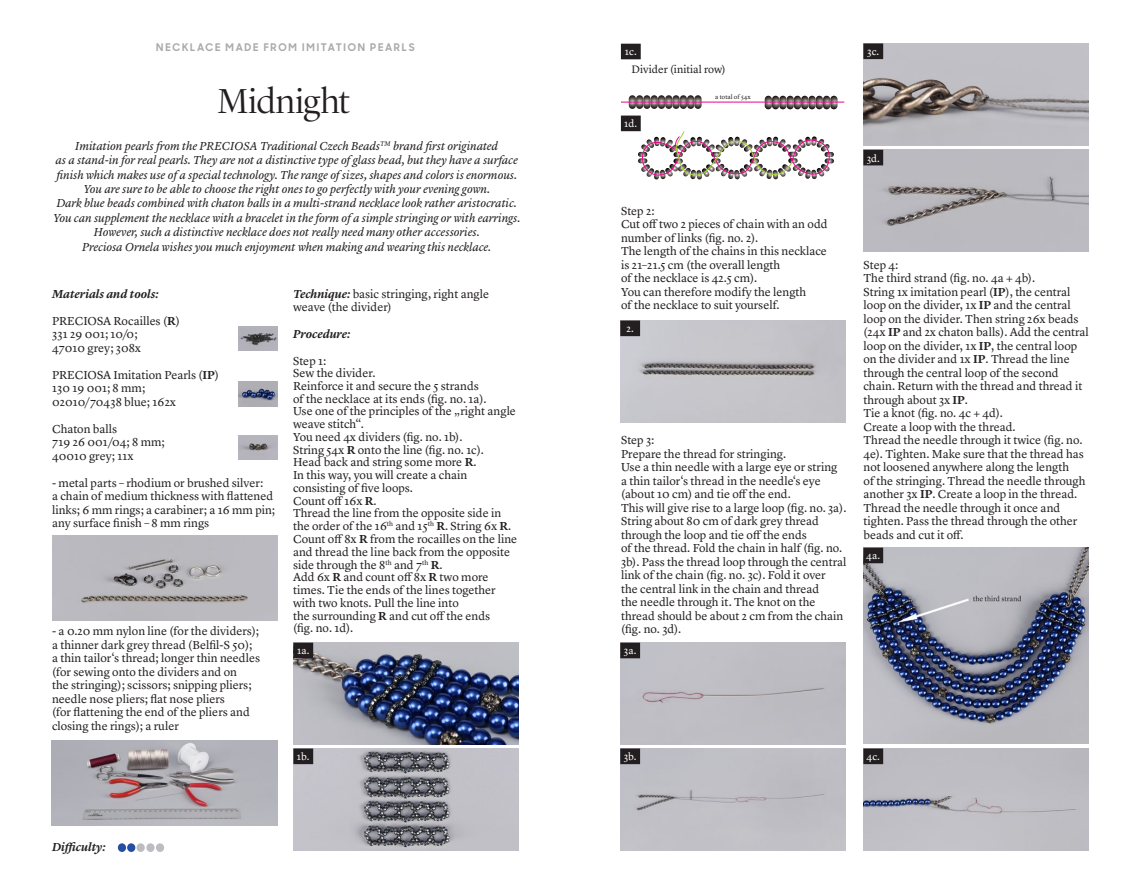
<style>
.page{position:relative;width:1140px;height:893px;background:#fff}
.page>*{position:absolute;margin:0;border:0;box-sizing:border-box;transform-origin:0 0}
.t1{font:300 36px "Lyon Display";letter-spacing:.005em;color:#231f20}
.t2{font:12px/13.5px "Lyon Text";color:#231f20}
.t3{font:italic 12px/14.4px "Lyon Text";letter-spacing:-.005em;color:#231f20;text-align:center}
.t4{font:italic 600 12px "Lyon Text";letter-spacing:-.005em;color:#231f20}
.t5{font:11.1px "Lyon Text";color:#231f20}
.t6{font:10.5px "Lyon Text";color:#fff}
.t7{font:700 10.5px "Sharp Sans Display No 1";letter-spacing:.17em;color:#a8abac}
.t8{font:6.45px "Lyon Text";color:#231f20}
.s1{font-weight:600}
.s2{font-weight:600;font-style:italic}
</style>
<div class="page">
<img style="left:239px;top:327px;width:38px;height:24px">
<img style="left:239px;top:382px;width:38px;height:24px">
<img style="left:239px;top:435px;width:38px;height:25px">
<img style="left:293px;top:749px;width:225px;height:102px">
<img style="left:293px;top:643px;width:226px;height:102px">
<img style="left:620px;top:321px;width:226px;height:102px">
<div style="left:620px;top:643px;width:226px;height:102px;background:#bebdc3"></div>
<img style="left:863px;top:150px;width:226px;height:102px">
<div style="left:863px;top:749px;width:226px;height:102px;background:#bebdc3"></div>
<img style="left:863px;top:548px;width:226px;height:195px">
<img style="left:863px;top:44px;width:226px;height:102px">
<div style="left:620px;top:749px;width:226px;height:102px;background:#c0c0c5"></div>
<svg style="left:764px;top:96px;width:73px;height:13px"></svg>
<svg style="left:628px;top:95px;width:73px;height:14px"></svg>
<hr style="left:621px;top:102px;width:223px;height:1px;background:#ed028c">
<svg style="left:638px;top:131px;width:196px;height:49px"></svg>
<div style="left:146px;top:843px;width:9px;height:9px;background:#bcbdc0;border-radius:50%"></div>
<div style="left:118px;top:843px;width:8px;height:9px;background:#264ea2;border-radius:50%"></div>
<div style="left:127px;top:843px;width:8px;height:9px;background:#264ea2;border-radius:50%"></div>
<div style="left:136px;top:843px;width:9px;height:9px;background:#bcbdc0;border-radius:50%"></div>
<div style="left:156px;top:843px;width:8px;height:9px;background:#bcbdc0;border-radius:50%"></div>
<div style="left:294px;top:643px;width:19px;height:15px;background:#231f20"></div>
<div style="left:293px;top:643px;width:20px;height:15px;border:1px solid #231f20"></div>
<div style="left:621px;top:321px;width:18px;height:15px;background:#231f20"></div>
<div style="left:620px;top:321px;width:20px;height:15px;border:1px solid #231f20"></div>
<div style="left:621px;top:643px;width:18px;height:15px;background:#231f20"></div>
<div style="left:620px;top:643px;width:20px;height:15px;border:1px solid #231f20"></div>
<div style="left:864px;top:150px;width:18px;height:15px;background:#231f20"></div>
<div style="left:863px;top:150px;width:20px;height:15px;border:1px solid #231f20"></div>
<div style="left:864px;top:749px;width:18px;height:15px;background:#231f20"></div>
<div style="left:863px;top:749px;width:20px;height:15px;border:1px solid #231f20"></div>
<div style="left:864px;top:548px;width:18px;height:15px;background:#231f20"></div>
<div style="left:863px;top:548px;width:20px;height:15px;border:1px solid #231f20"></div>
<div style="left:864px;top:44px;width:18px;height:15px;background:#231f20"></div>
<div style="left:863px;top:44px;width:20px;height:15px;border:1px solid #231f20"></div>
<div style="left:621px;top:749px;width:18px;height:15px;background:#231f20"></div>
<div style="left:620px;top:749px;width:20px;height:15px;border:1px solid #231f20"></div>
<div style="left:621px;top:44px;width:19px;height:15px;background:#231f20"></div>
<div style="left:621px;top:116px;width:19px;height:15px;background:#231f20"></div>
<div style="left:294px;top:749px;width:19px;height:15px;background:#231f20"></div>
<div style="left:293px;top:749px;width:20px;height:15px;border:1px solid #231f20"></div>
<img style="left:52px;top:536px;width:225px;height:85px">
<img style="left:51px;top:740px;width:226px;height:85px">
<p class="t7" style="left:156px;top:39px;width:260px">NECKLACE MADE FROM IMITATION PEARLS</p>
<h1 class="t1" style="left:218px;top:75px;width:134px">Midnight</h1>
<p class="t3" style="left:53px;top:138px;width:469px">Imitation pearls from the PRECIOSA Traditional Czech Beads<sup>TM</sup> brand first originated<br>as a stand-in for real pearls. They are not a distinctive type of glass bead, but they have a surface finish which makes use of a special technology. The range of sizes, shapes and colors is enormous.<br>You are sure to be able to choose the right ones to go perfectly with your evening gown.<br>Dark blue beads combined with chaton balls in a multi-strand necklace look rather aristocratic.<br>You can supplement the necklace with a bracelet in the form of a simple stringing or with earrings.<br>However, such a distinctive necklace does not really need many other accessories.<br>Preciosa Ornela wishes you much enjoyment when making and wearing this necklace.</p>
<p class="t4" style="left:52px;top:285px;width:108px">Materials and tools:</p>
<p class="t2" style="left:52px;top:313px;width:129px">PRECIOSA Rocailles (<span class="s1">R</span>)<br>331 29 001; 10/0;<br>47010 grey; 308x</p>
<p class="t2" style="left:52px;top:367px;width:168px">PRECIOSA Imitation Pearls (<span class="s1">IP</span>)<br>130 19 001; 8 mm;<br>02010/70438 blue; 162x</p>
<p class="t2" style="left:52px;top:421px;width:114px">Chaton balls<br>719 26 001/04; 8 mm;<br>40010 grey; 11x</p>
<p class="t2" style="left:52px;top:475px;width:224px">- metal parts – rhodium or brushed silver:<br>a chain of medium thickness with flattened links; 6 mm rings; a carabiner; a 16 mm pin; any surface finish – 8 mm rings</p>
<p class="t2" style="left:293px;top:286px;width:198px"><span class="s2">Technique:</span> basic stringing, right angle weave (the divider)</p>
<p class="t4" style="left:293px;top:325px;width:59px">Procedure:</p>
<p class="t2" style="left:293px;top:353px;width:226px;line-height:12.8px">Step 1:<br>Sew the divider.<br>Reinforce it and secure the 5 strands<br>of the necklace at its ends (fig. no. 1a).<br>Use one of the principles of the „right angle weave stitch“.<br>You need 4x dividers (fig. no. 1b).<br>String 54x <span class="s1">R</span> onto the line (fig. no. 1c).<br>Head back and string some more <span class="s1">R</span>.<br>In this way, you will create a chain consisting of five loops.<br>Count off 16x <span class="s1">R</span>.<br>Thread the line from the opposite side in the order of the 16<sup>th</sup> and 15<sup>th</sup> <span class="s1">R</span>. String 6x <span class="s1">R</span>.<br>Count off 8x <span class="s1">R</span> from the rocailles on the line and thread the line back from the opposite side through the 8<sup>th</sup> and 7<sup>th</sup> <span class="s1">R</span>.<br>Add 6x <span class="s1">R</span> and count off 8x <span class="s1">R</span> two more times. Tie the ends of the lines together with two knots. Pull the line into<br>the surrounding <span class="s1">R</span> and cut off the ends<br>(fig. no. 1d).</p>
<p class="t2" style="left:52px;top:623px;width:209px">- a 0.20 mm nylon line (for the dividers); a thinner dark grey thread (Belfil-S 50); a thin tailor‘s thread; longer thin needles (for sewing onto the dividers and on<br>the stringing); scissors; snipping pliers; needle nose pliers; flat nose pliers<br>(for flattening the end of the pliers and closing the rings); a ruler</p>
<p class="t6" style="left:297px;top:643px;width:14px">1a.</p>
<p class="t4" style="left:52px;top:838px;width:55px">Difficulty:</p>
<p class="t6" style="left:297px;top:749px;width:14px">1b.</p>
<p class="t6" style="left:625px;top:44px;width:13px">1c.</p>
<p class="t5" style="left:631px;top:61px;width:96px">Divider (initial row)</p>
<p class="t8" style="left:715px;top:92px;width:37px">a total of 54x</p>
<p class="t6" style="left:624px;top:116px;width:15px">1d.</p>
<p class="t2" style="left:621px;top:203px;width:208px">Step 2:<br>Cut off two 2 pieces of chain with an odd number of links (fig. no. 2).<br>The length of the chains in this necklace is 21–21.5 cm (the overall length<br>of the necklace is 42.5 cm).<br>You can therefore modify the length<br>of the necklace to suit yourself.</p>
<p class="t6" style="left:626px;top:321px;width:9px">2.</p>
<p class="t2" style="left:621px;top:433px;width:227px">Step 3:<br>Prepare the thread for stringing.<br>Use a thin needle with a large eye or string<br>a thin tailor‘s thread in the needle‘s eye (about 10 cm) and tie off the end.<br>This will give rise to a large loop (fig. no. 3a).<br>String about 80 cm of dark grey thread through the loop and tie off the ends<br>of the thread. Fold the chain in half (fig. no.<br>3b). Pass the thread loop through the central link of the chain (fig. no. 3c). Fold it over<br>the central link in the chain and thread<br>the needle through it. The knot on the thread should be about 2 cm from the chain (fig. no. 3d).</p>
<p class="t6" style="left:624px;top:643px;width:14px">3a.</p>
<p class="t6" style="left:867px;top:44px;width:14px">3c.</p>
<p class="t6" style="left:866px;top:150px;width:15px">3d.</p>
<p class="t2" style="left:863px;top:257px;width:227px">Step 4:<br>The third strand (fig. no. 4a + 4b).<br>String 1x imitation pearl (<span class="s1">IP</span>), the central loop on the divider, 1x <span class="s1">IP</span> and the central loop on the divider. Then string 26x beads (24x <span class="s1">IP</span> and 2x chaton balls). Add the central loop on the divider, 1x <span class="s1">IP</span>, the central loop on the divider and 1x <span class="s1">IP</span>. Thread the line through the central loop of the second chain. Return with the thread and thread it through about 3x <span class="s1">IP</span>.<br>Tie a knot (fig. no. 4c + 4d).<br>Create a loop with the thread.<br>Thread the needle through it twice (fig. no.<br>4e). Tighten. Make sure that the thread has not loosened anywhere along the length<br>of the stringing. Thread the needle through another 3x <span class="s1">IP</span>. Create a loop in the thread.<br>Thread the needle through it once and tighten. Pass the thread through the other beads and cut it off.</p>
<p class="t6" style="left:866px;top:548px;width:15px">4a.</p>
<p class="t6" style="left:623px;top:749px;width:14px">3b.</p>
<p class="t6" style="left:866px;top:749px;width:15px">4c.</p>
</div>
